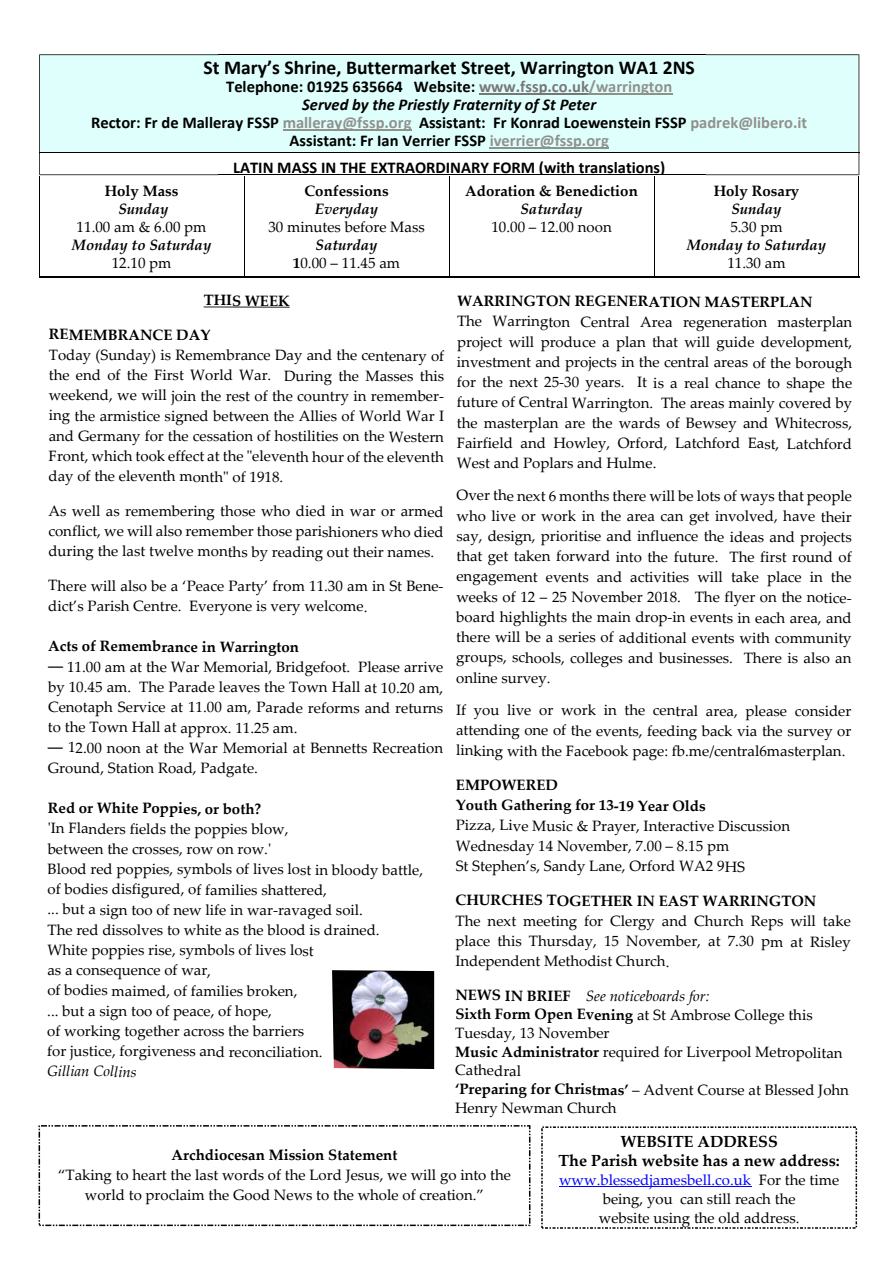
<style>
.page{position:relative;width:893px;height:1263px;background:#fff}
.page>*{position:absolute;margin:0;border:0;box-sizing:border-box;transform-origin:0 0}
.t1{font:700 19.65px "Calibri";color:#000}
.t2{font:700 16.5px/18px "Calibri";color:#000;text-align:center}
.t3{font:700 16.05px/18.9px "Palatino Linotype";color:#000;text-align:center}
.t4{font:15px/20.2px "Palatino Linotype";color:#000;text-align:justify}
.t5{font:700 15px/20.4px "Palatino Linotype";color:#000}
.t6{font:italic 700 15px "Palatino Linotype";color:#000}
.t7{font:italic 15px "Palatino Linotype";letter-spacing:-.005em;color:#000}
.s1{color:#777}
.s2{color:#91918c}
.s3{font-style:italic}
.s4{font-weight:700;font-style:italic}
.s5{font-weight:700}
.s6{font-family:"Arial"}
.s7{color:#00f}
</style>
<div class="page">
<hr style="left:204px;top:306px;width:86px;height:2px;background:#000">
<div style="left:39px;top:55px;width:820px;height:98px;background:#dffffc"></div>
<hr style="left:479px;top:94px;width:110px;height:1px;background:#777">
<hr style="left:596px;top:94px;width:76px;height:1px;background:#91918c">
<hr style="left:283px;top:130px;width:129px;height:1px;background:#91918c">
<hr style="left:490px;top:148px;width:119px;height:1px;background:#91918c">
<hr style="left:219px;top:54px;width:487px;height:1px;background:#000">
<hr style="left:219px;top:153px;width:487px;height:1px;background:#000">
<hr style="left:219px;top:174px;width:487px;height:1px;background:#000">
<svg style="left:39px;top:54px;width:180px;height:121px"></svg>
<svg style="left:706px;top:54px;width:154px;height:121px"></svg>
<hr style="left:39px;top:276px;width:205px;height:2px;background:#000">
<hr style="left:244px;top:276px;width:205px;height:2px;background:#000">
<hr style="left:449px;top:276px;width:205px;height:2px;background:#000">
<hr style="left:654px;top:276px;width:205px;height:2px;background:#000">
<hr style="left:39px;top:176px;width:1px;height:102px;background:#000">
<hr style="left:244px;top:176px;width:1px;height:100px;background:#000">
<hr style="left:449px;top:176px;width:1px;height:100px;background:#000">
<hr style="left:654px;top:176px;width:1px;height:100px;background:#000">
<hr style="left:859px;top:176px;width:1px;height:102px;background:#000">
<hr style="left:559px;top:1186px;width:192px;height:1px;background:#00f">
<div style="left:39px;top:1125px;width:491px;height:101px;border:2px dashed #000"></div>
<img style="left:332px;top:970px;width:102px;height:99px">
<h1 class="t1" style="left:204px;top:60px;width:493px">St Mary’s Shrine, Buttermarket Street, Warrington WA1 2NS</h1>
<p class="t2" style="left:91px;top:79px;width:718px">Telephone: 01925 635664 Website: <span class="s1">www.fssp.co.uk</span><span class="s2">/warrington<br></span><span class="s3">Served by the Priestly Fraternity of St Peter<br></span>Rector: Fr de Malleray FSSP <span class="s2">malleray@fssp.org</span> Assistant: Fr Konrad Loewenstein FSSP <span class="s2">padrek@libero.it </span>Assistant: Fr Ian Verrier FSSP <span class="s2">iverrier@fssp.org</span></p>
<p class="t2" style="left:233px;top:159px;width:434px">LATIN MASS IN THE EXTRAORDINARY FORM (with translations)</p>
<p class="t5" style="left:105px;top:182px;width:75px">Holy Mass</p>
<p class="t6" style="left:118px;top:203px;width:52px">Sunday</p>
<p class="t4" style="left:77px;top:218px;width:131px">11.00 am &amp; 6.00 pm</p>
<p class="t6" style="left:72px;top:239px;width:141px">Monday to Saturday</p>
<p class="t4" style="left:112px;top:254px;width:61px">12.10 pm</p>
<p class="t5" style="left:304px;top:182px;width:86px">Confessions</p>
<p class="t6" style="left:315px;top:203px;width:65px">Everyday</p>
<p class="t4" style="left:268px;top:218px;width:158px">30 minutes before Mass</p>
<p class="t4" style="left:293px;top:238px;width:109px;line-height:18px;text-align:center"><span class="s4">Saturday<br></span><span class="s5">1</span>0.00 – 11.45 am</p>
<p class="t5" style="left:465px;top:182px;width:174px">Adoration &amp; Benediction</p>
<p class="t6" style="left:521px;top:203px;width:63px">Saturday</p>
<p class="t4" style="left:491px;top:218px;width:122px">10.00 – 12.00 noon</p>
<p class="t5" style="left:714px;top:182px;width:87px">Holy Rosary</p>
<p class="t6" style="left:731px;top:203px;width:52px">Sunday</p>
<p class="t4" style="left:730px;top:218px;width:54px">5.30 pm</p>
<p class="t6" style="left:687px;top:239px;width:141px">Monday to Saturday</p>
<p class="t4" style="left:727px;top:254px;width:60px">11.30 am</p>
<p class="t5" style="left:204px;top:292px;width:87px">THIS WEEK</p>
<p class="t5" style="left:49px;top:326px;width:163px">REMEMBRANCE DAY</p>
<p class="t4" style="left:49px;top:347px;width:397px">Today (Sunday) is Remembrance Day and the centenary of the end of the First World War. During the Masses this weekend, we will join the rest of the country in remember&shy;ing the armistice signed between the Allies of World War I and Germany for the cessation of hostilities on the Western Front, which took effect at the "eleventh hour of the eleventh day of the eleventh month" of 1918.</p>
<p class="t4" style="left:48px;top:502px;width:397px">As well as remembering those who died in war or armed conflict, we will also remember those parishioners who died during the last twelve months by reading out their names.</p>
<p class="t4" style="left:48px;top:577px;width:397px">There will also be a ‘Peace Party’ from 11.30 am in St Bene&shy;dict’s Parish Centre. Everyone is very welcome.</p>
<p class="t5" style="left:48px;top:638px;width:252px">Acts of Remembrance in Warrington</p>
<p class="t4" style="left:48px;top:659px;width:397px"><span class="s6">—</span> 11.00 am at the War Memorial, Bridgefoot. Please arrive by 10.45 am. The Parade leaves the Town Hall at 10.20 am, Cenotaph Service at 11.00 am, Parade reforms and returns to the Town Hall at approx. 11.25 am.</p>
<p class="t4" style="left:48px;top:740px;width:397px"><span class="s6">—</span> 12.00 noon at the War Memorial at Bennetts Recreation<br>Ground, Station Road, Padgate.</p>
<p class="t5" style="left:48px;top:800px;width:215px">Red or White Poppies, or both?</p>
<p class="t4" style="left:47px;top:820px;width:377px;text-align:left">'In Flanders fields the poppies blow,<br>between the crosses, row on row.'<br>Blood red poppies, symbols of lives lost in bloody battle, of bodies disfigured, of families shattered,<br>... but a sign too of new life in war-ravaged soil.<br>The red dissolves to white as the blood is drained.<br>White poppies rise, symbols of lives lost<br>as a consequence of war,<br>of bodies maimed, of families broken,<br>... but a sign too of peace, of hope,<br>of working together across the barriers<br>for justice, forgiveness and reconciliation.</p>
<p class="t7" style="left:47px;top:1065px;width:91px">Gillian Collins</p>
<p class="t5" style="left:457px;top:293px;width:357px">WARRINGTON REGENERATION MASTERPLAN</p>
<p class="t4" style="left:457px;top:313px;width:397px">The Warrington Central Area regeneration masterplan project will produce a plan that will guide development, investment and projects in the central areas of the borough for the next 25-30 years. It is a real chance to shape the future of Central Warrington. The areas mainly covered by the masterplan are the wards of Bewsey and Whitecross, Fairfield and Howley, Orford, Latchford East, Latchford West and Poplars and Hulme.</p>
<p class="t4" style="left:456px;top:487px;width:397px">Over the next 6 months there will be lots of ways that people who live or work in the area can get involved, have their say, design, prioritise and influence the ideas and projects that get taken forward into the future. The first round of engagement events and activities will take place in the weeks of 12 – 25 November 2018. The flyer on the notice&shy;board highlights the main drop-in events in each area, and there will be a series of additional events with community groups, schools, colleges and businesses. There is also an online survey.</p>
<p class="t4" style="left:456px;top:702px;width:397px">If you live or work in the central area, please consider attending one of the events, feeding back via the survey or linking with the Facebook page: fb.me/central6masterplan.</p>
<p class="t5" style="left:456px;top:776px;width:251px">EMPOWERED<br>Youth Gathering for 13-19 Year Olds</p>
<p class="t4" style="left:456px;top:817px;width:336px;text-align:left">Pizza, Live Music &amp; Prayer, Interactive Discussion<br>Wednesday 14 November, 7.00 – 8.15 pm<br>St Stephen’s, Sandy Lane, Orford WA2 9HS</p>
<p class="t5" style="left:456px;top:892px;width:362px">CHURCHES TOGETHER IN EAST WARRINGTON</p>
<p class="t4" style="left:455px;top:912px;width:397px">The next meeting for Clergy and Church Reps will take place this Thursday, 15 November, at 7.30 pm at Risley Independent Methodist Church.</p>
<p class="t4" style="left:455px;top:988px;width:395px;line-height:18.8px;text-align:left"><span class="s5">NEWS IN BRIEF</span> <span class="s3">See noticeboards for:<br></span><span class="s5">Sixth Form Open Evening</span> at St Ambrose College this Tuesday, 13 November<br><span class="s5">Music Administrator</span> required for Liverpool Metropolitan Cathedral<br><span class="s5">‘Preparing for Christmas’</span> – Advent Course at Blessed John Henry Newman Church</p>
<p class="t5" style="left:172px;top:1146px;width:227px">Archdiocesan Mission Statement</p>
<p class="t4" style="left:58px;top:1166px;width:455px;text-align:center">“Taking to heart the last words of the Lord Jesus, we will go into the world to proclaim the Good News to the whole of creation.”</p>
<p class="t3" style="left:558px;top:1134px;width:283px">WEBSITE ADDRESS<br>The Parish website has a new address:</p>
<p class="t4" style="left:559px;top:1172px;width:282px;line-height:18.9px;text-align:center"><span class="s7">www.blessedjamesbell.co.uk</span> For the time being, you can still reach the<br>website using the old address.</p>
</div>
